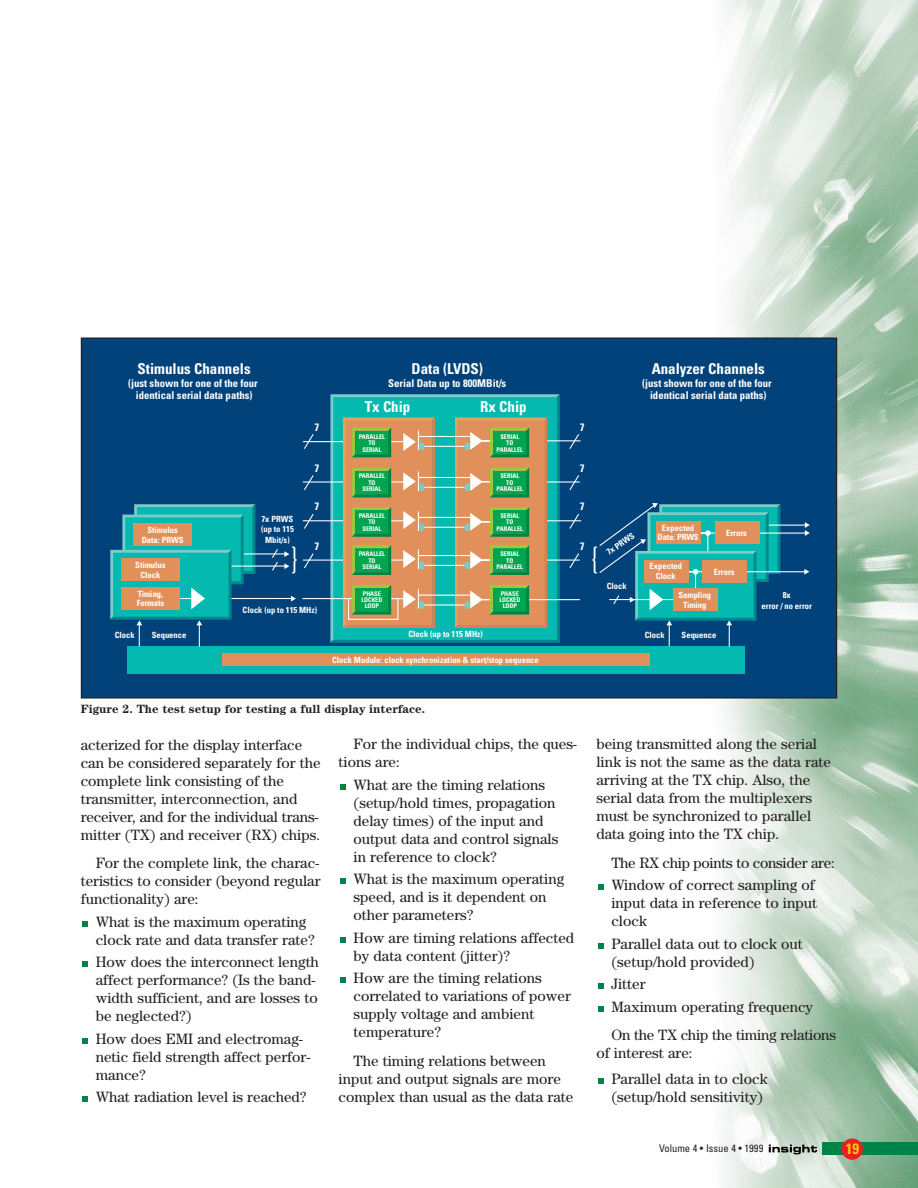
<style>
.page{position:relative;width:918px;height:1188px;background:#fff}
.page>*{position:absolute;margin:0;border:0;box-sizing:border-box;transform-origin:0 0}
.t1{font:300 ultra-condensed 32.1px "Univers";color:#fff}
.t2{font:15px/18px "Century";color:#231f20}
.t3{font:15px/22.5px "Century";letter-spacing:-.02em;color:#231f20}
.t4{font:700 condensed 15px "Univers";color:#fff}
.t5{font:700 condensed 15px "Univers";color:#feca0a}
.t6{font:700 12px "Century";color:#231f20}
.t7{font:700 condensed 10.65px/12.9px "Univers";color:#fff;text-align:center}
.t8{font:condensed 10.5px "Univers";color:#231f20}
.t9{font:700 condensed 8.55px/9.6px "Univers";color:#fff;text-align:center}
.t10{font:700 condensed 6.45px/6.4px "Univers";color:#fff;text-align:center}
</style>
<div class="page">
<img style="left:706px;top:0;width:212px;height:1188px">
<div style="left:822px;top:1143px;width:96px;height:12px;background:#008348"></div>
<div style="left:842px;top:1138px;width:21px;height:22px;background:#ee1d23;border-radius:50%"></div>
<svg style="left:769px;top:1145px;width:48px;height:9px"></svg>
<svg style="left:82px;top:1096px;width:6px;height:6px"></svg>
<svg style="left:82px;top:1038px;width:6px;height:6px"></svg>
<svg style="left:82px;top:961px;width:6px;height:6px"></svg>
<svg style="left:82px;top:921px;width:6px;height:6px"></svg>
<svg style="left:340px;top:977px;width:6px;height:6px"></svg>
<svg style="left:340px;top:937px;width:6px;height:6px"></svg>
<svg style="left:340px;top:878px;width:6px;height:6px"></svg>
<svg style="left:340px;top:784px;width:6px;height:6px"></svg>
<svg style="left:598px;top:1078px;width:6px;height:6px"></svg>
<svg style="left:598px;top:1006px;width:6px;height:6px"></svg>
<svg style="left:598px;top:983px;width:6px;height:6px"></svg>
<svg style="left:598px;top:943px;width:6px;height:6px"></svg>
<svg style="left:598px;top:884px;width:6px;height:6px"></svg>
<div style="left:81px;top:338px;width:756px;height:360px;background:#004279"></div>
<hr style="left:225px;top:553px;width:61px;height:1px;background:#fff">
<svg style="left:330px;top:394px;width:230px;height:249px;background:#0ab4ad"></svg>
<hr style="left:540px;top:440px;width:40px;height:1px;background:#fff">
<hr style="left:540px;top:481px;width:40px;height:2px;background:#fff">
<hr style="left:541px;top:520px;width:40px;height:1px;background:#fff">
<hr style="left:540px;top:560px;width:40px;height:1px;background:#fff">
<svg style="left:568px;top:434px;width:12px;height:15px"></svg>
<svg style="left:568px;top:475px;width:12px;height:15px"></svg>
<svg style="left:568px;top:514px;width:12px;height:15px"></svg>
<svg style="left:568px;top:553px;width:12px;height:16px"></svg>
<hr style="left:424px;top:446px;width:40px;height:1px;background:#fff">
<hr style="left:419px;top:436px;width:51px;height:1px;background:#fff">
<hr style="left:424px;top:487px;width:40px;height:1px;background:#fff">
<hr style="left:419px;top:477px;width:51px;height:1px;background:#fff">
<hr style="left:424px;top:527px;width:40px;height:1px;background:#fff">
<hr style="left:419px;top:517px;width:51px;height:1px;background:#fff">
<hr style="left:424px;top:565px;width:40px;height:1px;background:#fff">
<hr style="left:419px;top:555px;width:51px;height:1px;background:#fff">
<hr style="left:424px;top:604px;width:40px;height:2px;background:#fff">
<hr style="left:419px;top:595px;width:51px;height:1px;background:#fff">
<hr style="left:230px;top:598px;width:61px;height:1px;background:#fff">
<hr style="left:225px;top:566px;width:61px;height:1px;background:#fff">
<div style="left:127px;top:646px;width:617px;height:28px;background:#03b9b0"></div>
<div style="left:222px;top:653px;width:427px;height:13px;background:#e1905b"></div>
<svg style="left:271px;top:417px;width:164px;height:211px"></svg>
<svg style="left:110px;top:504px;width:145px;height:143px"></svg>
<hr style="left:494px;top:599px;width:86px;height:1px;background:#fff">
<svg style="left:455px;top:417px;width:92px;height:211px;background:#a49c5e"></svg>
<svg style="left:599px;top:503px;width:211px;height:144px"></svg>
<p class="t4" style="left:138px;top:363px;width:115px">Stimulus Channels</p>
<p class="t7" style="left:128px;top:377px;width:131px">(just shown for one of the four identical serial data paths)</p>
<p class="t9" style="left:153px;top:525px;width:43px">Data: PRWS</p>
<p class="t9" style="left:142px;top:526px;width:43px">Stimulus<br>Data: PRWS</p>
<p class="t9" style="left:149px;top:564px;width:29px">Formats</p>
<p class="t9" style="left:135px;top:561px;width:32px">Stimulus<br>Clock</p>
<p class="t9" style="left:137px;top:590px;width:29px;text-align:left">Timing,<br>Formats</p>
<p class="t9" style="left:261px;top:514px;width:34px;line-height:10.6px">7x PRWS (up to 115<br>Mbit/s)</p>
<h1 class="t1" style="left:292px;top:547px;width:7px">}</h1>
<p class="t7" style="left:314px;top:422px;width:6px">7</p>
<p class="t7" style="left:314px;top:463px;width:6px">7</p>
<p class="t7" style="left:314px;top:501px;width:6px">7</p>
<p class="t7" style="left:314px;top:541px;width:6px">7</p>
<p class="t9" style="left:243px;top:606px;width:76px">Clock (up to 115 MHz)</p>
<p class="t4" style="left:412px;top:363px;width:73px">Data (LVDS)</p>
<p class="t7" style="left:388px;top:377px;width:120px">Serial Data up to 800MBit/s</p>
<p class="t4" style="left:365px;top:402px;width:47px">Tx Chip</p>
<p class="t4" style="left:480px;top:402px;width:48px">Rx Chip</p>
<p class="t10" style="left:359px;top:434px;width:28px">PARALLEL<br>TO<br>SERIAL</p>
<p class="t10" style="left:359px;top:474px;width:28px">PARALLEL<br>TO<br>SERIAL</p>
<p class="t10" style="left:359px;top:513px;width:28px">PARALLEL<br>TO<br>SERIAL</p>
<p class="t10" style="left:359px;top:552px;width:28px">PARALLEL<br>TO<br>SERIAL</p>
<p class="t10" style="left:361px;top:591px;width:23px">PHASE<br>LOCKED<br>LOOP</p>
<p class="t10" style="left:497px;top:434px;width:28px">SERIAL<br>TO<br>PARALLEL</p>
<p class="t10" style="left:497px;top:474px;width:28px">SERIAL<br>TO<br>PARALLEL</p>
<p class="t10" style="left:497px;top:513px;width:28px">SERIAL<br>TO<br>PARALLEL</p>
<p class="t10" style="left:497px;top:552px;width:28px">SERIAL<br>TO<br>PARALLEL</p>
<p class="t10" style="left:499px;top:591px;width:23px">PHASE<br>LOCKED<br>LOOP</p>
<p class="t7" style="left:580px;top:422px;width:6px">7</p>
<p class="t7" style="left:580px;top:463px;width:6px">7</p>
<p class="t7" style="left:580px;top:501px;width:6px">7</p>
<p class="t7" style="left:580px;top:541px;width:6px">7</p>
<p class="t4" style="left:652px;top:363px;width:115px">Analyzer Channels</p>
<p class="t7" style="left:642px;top:377px;width:131px">(just shown for one of the four identical serial data paths)</p>
<p class="t9" style="left:605px;top:550px;width:33px;rotate:-35deg">7x PRWS</p>
<p class="t9" style="left:607px;top:582px;width:21px">Clock</p>
<p class="t9" style="left:658px;top:524px;width:43px">Expected<br>Data: PRWS</p>
<p class="t9" style="left:680px;top:525px;width:21px">Clock</p>
<p class="t9" style="left:738px;top:525px;width:21px">Clock</p>
<p class="t9" style="left:726px;top:529px;width:22px">Errors</p>
<p class="t9" style="left:650px;top:562px;width:34px">Expected<br>Clock</p>
<p class="t9" style="left:714px;top:568px;width:22px">Errors</p>
<p class="t9" style="left:678px;top:591px;width:34px">Sampling<br>Timing</p>
<p class="t9" style="left:762px;top:591px;width:52px;line-height:10.6px">8x<br>error / no error</p>
<p class="t9" style="left:408px;top:630px;width:76px">Clock (up to 115 MHz)</p>
<p class="t9" style="left:115px;top:631px;width:21px">Clock</p>
<p class="t9" style="left:152px;top:631px;width:36px">Sequence</p>
<p class="t9" style="left:645px;top:631px;width:21px">Clock</p>
<p class="t9" style="left:682px;top:631px;width:36px">Sequence</p>
<p class="t9" style="left:332px;top:656px;width:208px">Clock Module: clock synchronization &amp; start/stop sequence</p>
<p class="t6" style="left:81px;top:705px;width:346px">Figure 2. The test setup for testing a full display interface.</p>
<p class="t2" style="left:81px;top:737px;width:241px">acterized for the display interface can be considered separately for the complete link consisting of the transmitter, interconnection, and receiver, and for the individual trans&shy;mitter (TX) and receiver (RX) chips.</p>
<p class="t2" style="left:81px;top:856px;width:241px;text-align:justify;text-indent:15px">For the complete link, the charac&shy;teristics to consider (beyond regular functionality) are:</p>
<p class="t2" style="left:96px;top:914px;width:220px">What is the maximum operating clock rate and data transfer rate?</p>
<p class="t2" style="left:96px;top:955px;width:225px">How does the interconnect length affect performance? (Is the band&shy;width sufficient, and are losses to be neglected?)</p>
<p class="t2" style="left:96px;top:1031px;width:216px">How does EMI and electromag&shy;netic field strength affect perfor&shy;mance?</p>
<p class="t2" style="left:96px;top:1090px;width:212px">What radiation level is reached?</p>
<p class="t2" style="left:339px;top:736px;width:240px;text-indent:15px">For the individual chips, the ques&shy;tions are:</p>
<p class="t2" style="left:354px;top:777px;width:206px">What are the timing relations (setup/hold times, propagation delay times) of the input and output data and control signals in reference to clock?</p>
<p class="t2" style="left:354px;top:871px;width:212px">What is the maximum operating speed, and is it dependent on other parameters?</p>
<p class="t2" style="left:354px;top:930px;width:222px">How are timing relations affected by data content (jitter)?</p>
<p class="t2" style="left:354px;top:970px;width:219px">How are the timing relations correlated to variations of power supply voltage and ambient temperature?</p>
<p class="t2" style="left:339px;top:1053px;width:236px;text-indent:15px">The timing relations between input and output signals are more complex than usual as the data rate</p>
<p class="t2" style="left:596px;top:736px;width:236px">being transmitted along the serial link is not the same as the data rate arriving at the TX chip. Also, the serial data from the multiplexers must be synchronized to parallel data going into the TX chip.</p>
<p class="t3" style="left:611px;top:852px;width:225px">The RX chip points to consider are:<br>Window of correct sampling of</p>
<p class="t2" style="left:611px;top:895px;width:207px">input data in reference to input clock</p>
<p class="t2" style="left:611px;top:936px;width:193px">Parallel data out to clock out (setup/hold provided)</p>
<p class="t2" style="left:611px;top:974px;width:203px;line-height:22.5px">Jitter<br>Maximum operating frequency</p>
<p class="t2" style="left:596px;top:1028px;width:241px;text-indent:15px">On the TX chip the timing relations of interest are:</p>
<p class="t2" style="left:611px;top:1071px;width:158px">Parallel data in to clock (setup/hold sensitivity)</p>
<p class="t8" style="left:659px;top:1145px;width:106px">Volume 4 • Issue 4 • 1999</p>
<p class="t5" style="left:846px;top:1143px;width:15px">19</p>
</div>
